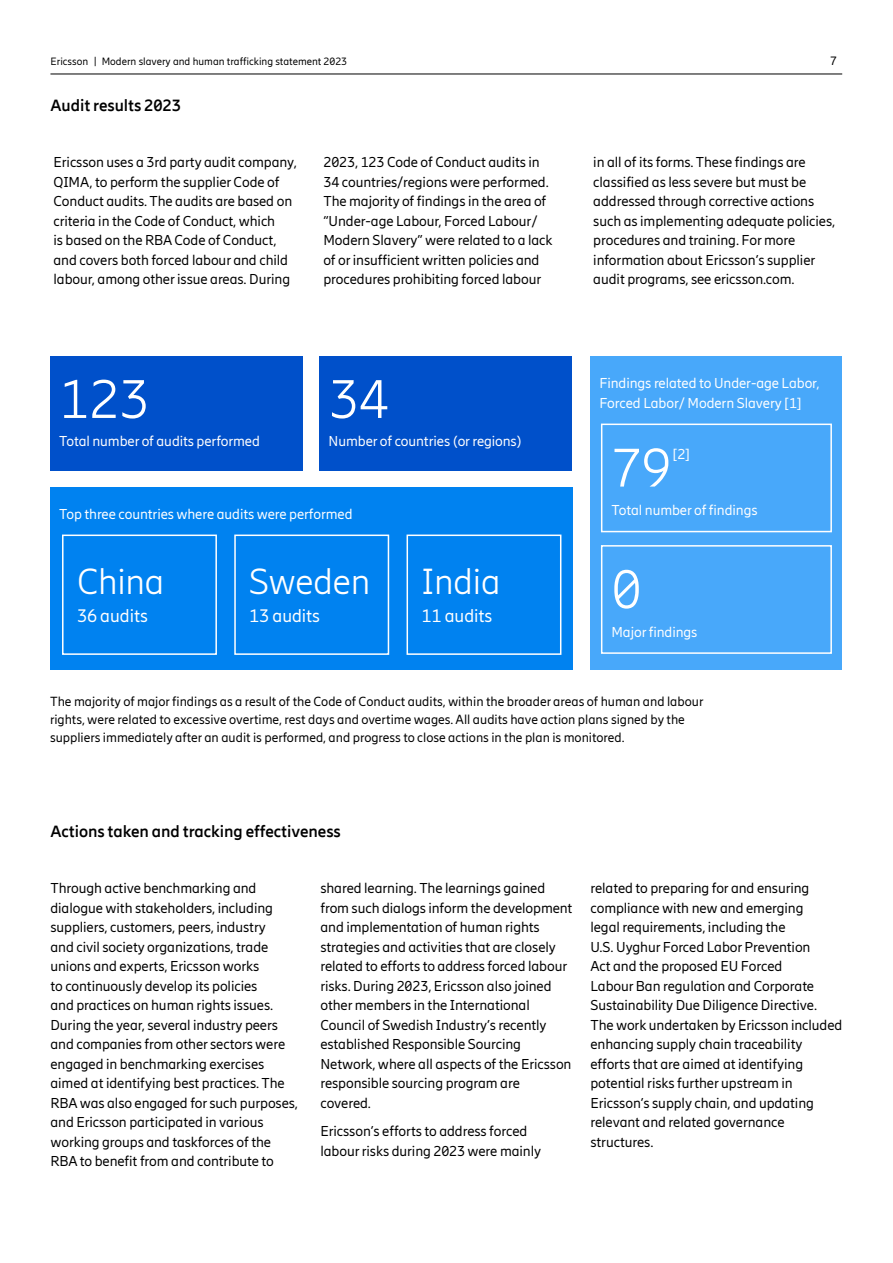
<style>
.page{position:relative;width:893px;height:1263px;background:#fff}
.page>*{position:absolute;margin:0;border:0;box-sizing:border-box;transform-origin:0 0}
.t1{font:300 54px "Ericsson Hilda";letter-spacing:-.005em;color:#fff}
.t2{font:300 36px "Ericsson Hilda";letter-spacing:-.005em;color:#fff}
.t3{font:18px "Ericsson Hilda";letter-spacing:-.005em;color:#fff}
.t4{font:700 16.5px "Ericsson Hilda";letter-spacing:-.005em;color:#000}
.t5{font:14.25px/19.5px "Ericsson Hilda";letter-spacing:-.005em;color:#000}
.t6{font:14.25px/19.5px "Ericsson Hilda";letter-spacing:-.005em;color:#fff}
.t7{font:13.2px/18px "Ericsson Hilda";color:#000}
.t8{font:12px "Ericsson Hilda";color:#000}
.t9{font:10.5px "Ericsson Hilda";color:#000}
</style>
<div class="page">
<hr style="left:50px;top:74px;width:792px;height:1px;background:#000">
<div style="left:50px;top:487px;width:522px;height:183px;background:#0082f0"></div>
<div style="left:50px;top:356px;width:253px;height:115px;background:#0050ca"></div>
<div style="left:320px;top:356px;width:252px;height:115px;background:#0050ca"></div>
<div style="left:590px;top:356px;width:252px;height:314px;background:#48a8fa"></div>
<div style="left:62px;top:534px;width:155px;height:121px;border:2px solid #fff"></div>
<div style="left:234px;top:534px;width:155px;height:121px;border:2px solid #fff"></div>
<div style="left:407px;top:534px;width:154px;height:121px;border:2px solid #fff"></div>
<div style="left:601px;top:424px;width:231px;height:108px;border:2px solid #fff"></div>
<div style="left:601px;top:545px;width:231px;height:109px;border:2px solid #fff"></div>
<p class="t9" style="left:51px;top:55px;width:298px">Ericsson | Modern slavery and human trafficking statement 2023</p>
<p class="t8" style="left:830px;top:54px;width:8px">7</p>
<p class="t4" style="left:50px;top:95px;width:132px">Audit results 2023</p>
<p class="t5" style="left:54px;top:153px;width:245px">Ericsson uses a 3rd party audit company, QIMA, to perform the supplier Code of Conduct audits. The audits are based on criteria in the Code of Conduct, which<br>is based on the RBA Code of Conduct, and covers both forced labour and child labour, among other issue areas. During</p>
<p class="t5" style="left:323px;top:153px;width:231px">2023, 123 Code of Conduct audits in 34 countries/regions were performed.<br>The majority of findings in the area of “Under-age Labour, Forced Labour/ Modern Slavery” were related to a lack of or insufficient written policies and procedures prohibiting forced labour</p>
<p class="t5" style="left:593px;top:153px;width:243px">in all of its forms. These findings are classified as less severe but must be addressed through corrective actions such as implementing adequate policies, procedures and training. For more information about Ericsson’s supplier audit programs, see ericsson.com.</p>
<h1 class="t1" style="left:59px;top:369px;width:92px">123</h1>
<p class="t6" style="left:59px;top:432px;width:202px">Total number of audits performed</p>
<h1 class="t1" style="left:329px;top:369px;width:62px">34</h1>
<p class="t6" style="left:329px;top:432px;width:195px">Number of countries (or regions)</p>
<p class="t6" style="left:59px;top:504px;width:295px">Top three countries where audits were performed</p>
<h2 class="t2" style="left:77px;top:561px;width:89px">China</h2>
<p class="t3" style="left:77px;top:605px;width:72px">36 audits</p>
<h2 class="t2" style="left:249px;top:561px;width:122px">Sweden</h2>
<p class="t3" style="left:249px;top:605px;width:72px">13 audits</p>
<h2 class="t2" style="left:422px;top:561px;width:81px">India</h2>
<p class="t3" style="left:422px;top:605px;width:72px">11 audits</p>
<p class="t6" style="left:599px;top:373px;width:221px">Findings related to Under-age Labor,<br>Forced Labor/ Modern Slavery [1]</p>
<h1 class="t1" style="left:611px;top:437px;width:62px">79</h1>
<p class="t6" style="left:611px;top:500px;width:148px">Total number of findings</p>
<p class="t6" style="left:672px;top:444px;width:19px">[2]</p>
<h1 class="t1" style="left:611px;top:559px;width:32px">0</h1>
<p class="t6" style="left:611px;top:622px;width:87px">Major findings</p>
<p class="t7" style="left:50px;top:692px;width:655px">The majority of major findings as a result of the Code of Conduct audits, within the broader areas of human and labour rights, were related to excessive overtime, rest days and overtime wages. All audits have action plans signed by the suppliers immediately after an audit is performed, and progress to close actions in the plan is monitored.</p>
<p class="t4" style="left:51px;top:822px;width:292px">Actions taken and tracking effectiveness</p>
<p class="t5" style="left:50px;top:879px;width:249px">Through active benchmarking and dialogue with stakeholders, including suppliers, customers, peers, industry<br>and civil society organizations, trade unions and experts, Ericsson works<br>to continuously develop its policies<br>and practices on human rights issues.<br>During the year, several industry peers and companies from other sectors were engaged in benchmarking exercises aimed at identifying best practices. The RBA was also engaged for such purposes, and Ericsson participated in various working groups and taskforces of the RBA to benefit from and contribute to</p>
<p class="t5" style="left:320px;top:878px;width:253px">shared learning. The learnings gained from such dialogs inform the development and implementation of human rights strategies and activities that are closely related to efforts to address forced labour risks. During 2023, Ericsson also joined other members in the International Council of Swedish Industry’s recently established Responsible Sourcing Network, where all aspects of the Ericsson responsible sourcing program are covered.</p>
<p class="t5" style="left:320px;top:1121px;width:222px">Ericsson’s efforts to address forced labour risks during 2023 were mainly</p>
<p class="t5" style="left:590px;top:878px;width:253px">related to preparing for and ensuring compliance with new and emerging<br>legal requirements, including the<br>U.S. Uyghur Forced Labor Prevention<br>Act and the proposed EU Forced<br>Labour Ban regulation and Corporate Sustainability Due Diligence Directive.<br>The work undertaken by Ericsson included enhancing supply chain traceability efforts that are aimed at identifying potential risks further upstream in Ericsson’s supply chain, and updating relevant and related governance structures.</p>
</div>
